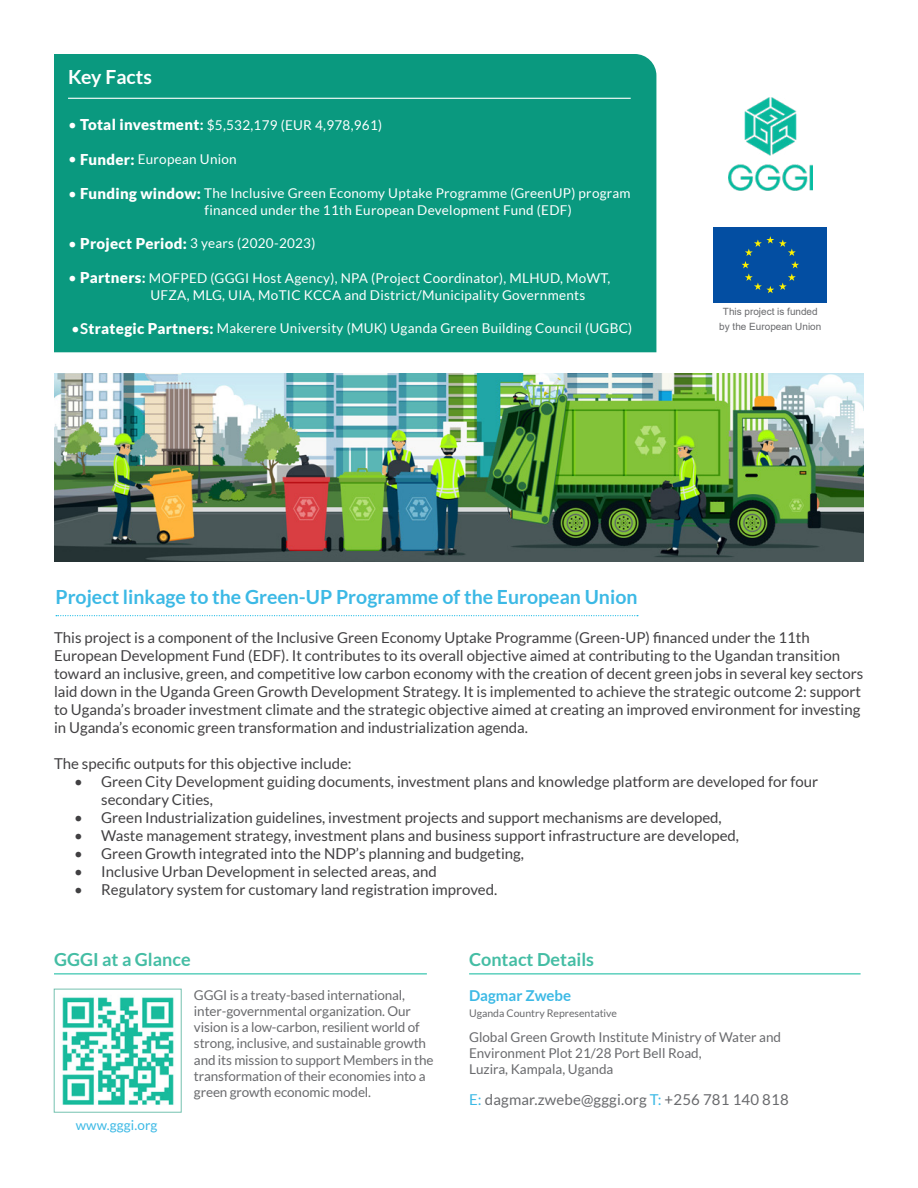
<style>
.page{position:relative;width:918px;height:1188px;background:#fff}
.page>*{position:absolute;margin:0;border:0;box-sizing:border-box;transform-origin:0 0}
.t1{font:700 19.5px "Lato";color:#3cb9e5}
.t2{font:700 19.5px "Lato";color:#fff}
.t3{font:700 18px "Lato";color:#44bda4}
.t4{font:15px/18px "Lato";color:#414042}
.t5{font:15px "Lato";letter-spacing:.01em;color:#696a6d}
.t6{font:700 15px "Lato";color:#3cb9e5}
.t7{font:13.5px/17.2px "Lato";letter-spacing:.02em;color:#fff}
.t8{font:13.5px/16.2px "Lato";letter-spacing:-.01em;color:#696a6d}
.t9{font:13.5px "Lato";letter-spacing:.01em;color:#3cb9e5}
.t10{font:10.5px "Lato";color:#696a6d}
.t11{font:10.05px/14.2px "Arial";color:#696a6d;text-align:center}
.s1{font-size:15px}
.s2{font-weight:900;font-size:15px}
.s3{font-weight:700;font-size:15px}
.s4{color:#3cb9e5}
</style>
<div class="page">
<hr style="left:54px;top:974px;width:373px;height:1px;background:#0bb89c">
<hr style="left:469px;top:974px;width:392px;height:1px;background:#0bb89c">
<img style="left:728px;top:97px;width:84px;height:94px">
<div style="left:54px;top:54px;width:602px;height:298px;background:#0a997f"></div>
<img style="left:62px;top:997px;width:112px;height:108px">
<div style="left:54px;top:989px;width:127px;height:123px;border:1px solid #75c2b0"></div>
<div style="left:713px;top:227px;width:114px;height:76px;background:#034ea2"></div>
<svg style="left:742px;top:236px;width:57px;height:57px"></svg>
<svg style="left:56px;top:615px;width:582px;height:1px"></svg>
<img style="left:54px;top:374px;width:810px;height:188px">
<hr style="left:68px;top:98px;width:563px;height:1px;background:#fff">
<h1 class="t2" style="left:68px;top:65px;width:85px">Key Facts</h1>
<p class="t7" style="left:68px;top:116px;width:316px"><span class="s1">•</span> <span class="s2">Total investment</span><span class="s3">:</span> $5,532,179 (EUR 4,978,961)</p>
<p class="t7" style="left:68px;top:150px;width:170px"><span class="s1">•</span> <span class="s2">Funder:</span> European Union</p>
<p class="t7" style="left:205px;top:184px;width:428px;text-indent:-137px"><span class="s1">•</span> <span class="s2">Funding window:</span> The Inclusive Green Economy Uptake Programme (GreenUP) program financed under the 11th European Development Fund (EDF)</p>
<p class="t7" style="left:68px;top:235px;width:249px"><span class="s1">•</span> <span class="s2">Project Period:</span> 3 years (2020-2023)</p>
<p class="t7" style="left:151px;top:269px;width:461px;text-indent:-82px"><span class="s1">•</span> <span class="s2">Partners</span><span class="s3">:</span> MOFPED (GGGI Host Agency), NPA (Project Coordinator), MLHUD, MoWT,<br>UFZA, MLG, UIA, MoTIC KCCA and District/Municipality Governments</p>
<p class="t7" style="left:71px;top:319px;width:563px"><span class="s1">•</span><span class="s3">S</span><span class="s2">trategic Partners:</span> Makerere University (MUK) Uganda Green Building Council (UGBC)</p>
<p class="t11" style="left:719px;top:305px;width:104px">This project is funded by the European Union</p>
<h1 class="t1" style="left:56px;top:585px;width:583px">Project linkage to the Green-UP Programme of the European Union</h1>
<p class="t4" style="left:54px;top:628px;width:811px">This project is a component of the Inclusive Green Economy Uptake Programme (Green-UP) financed under the 11th European Development Fund (EDF). It contributes to its overall objective aimed at contributing to the Ugandan transition toward an inclusive, green, and competitive low carbon economy with the creation of decent green jobs in several key sectors laid down in the Uganda Green Growth Development Strategy. It is implemented to achieve the strategic outcome 2: support to Uganda’s broader investment climate and the strategic objective aimed at creating an improved environment for investing in Uganda’s economic green transformation and industrialization agenda.</p>
<p class="t4" style="left:54px;top:754px;width:299px">The specific outputs for this objective include:</p>
<p class="t4" style="left:101px;top:772px;width:718px;text-indent:-27px">• Green City Development guiding documents, investment plans and knowledge platform are developed for four secondary Cities,</p>
<p class="t4" style="left:74px;top:808px;width:649px">• Green Industrialization guidelines, investment projects and support mechanisms are developed,</p>
<p class="t4" style="left:74px;top:826px;width:666px">• Waste management strategy, investment plans and business support infrastructure are developed,</p>
<p class="t4" style="left:74px;top:844px;width:451px">• Green Growth integrated into the NDP’s planning and budgeting,</p>
<p class="t4" style="left:74px;top:862px;width:364px">• Inclusive Urban Development in selected areas, and</p>
<p class="t4" style="left:74px;top:880px;width:425px">• Regulatory system for customary land registration improved.</p>
<p class="t3" style="left:54px;top:950px;width:138px">GGGI at a Glance</p>
<p class="t3" style="left:469px;top:950px;width:127px">Contact Details</p>
<p class="t6" style="left:469px;top:987px;width:103px">Dagmar Zwebe</p>
<p class="t10" style="left:469px;top:1008px;width:149px">Uganda Country Representative</p>
<p class="t8" style="left:469px;top:1029px;width:313px">Global Green Growth Institute Ministry of Water and<br>Environment Plot 21/28 Port Bell Road,<br>Luzira, Kampala, Uganda</p>
<p class="t5" style="left:469px;top:1091px;width:321px"><span class="s4">E:</span> dagmar.zwebe@gggi.org <span class="s4">T:</span> +256 781 140 818</p>
<p class="t8" style="left:194px;top:987px;width:241px">GGGI is a treaty-based international, inter-governmental organization. Our vision is a low-carbon, resilient world of strong, inclusive, and sustainable growth and its mission to support Members in the transformation of their economies into a green growth economic model.</p>
<p class="t9" style="left:76px;top:1117px;width:83px">www.gggi.org</p>
</div>
